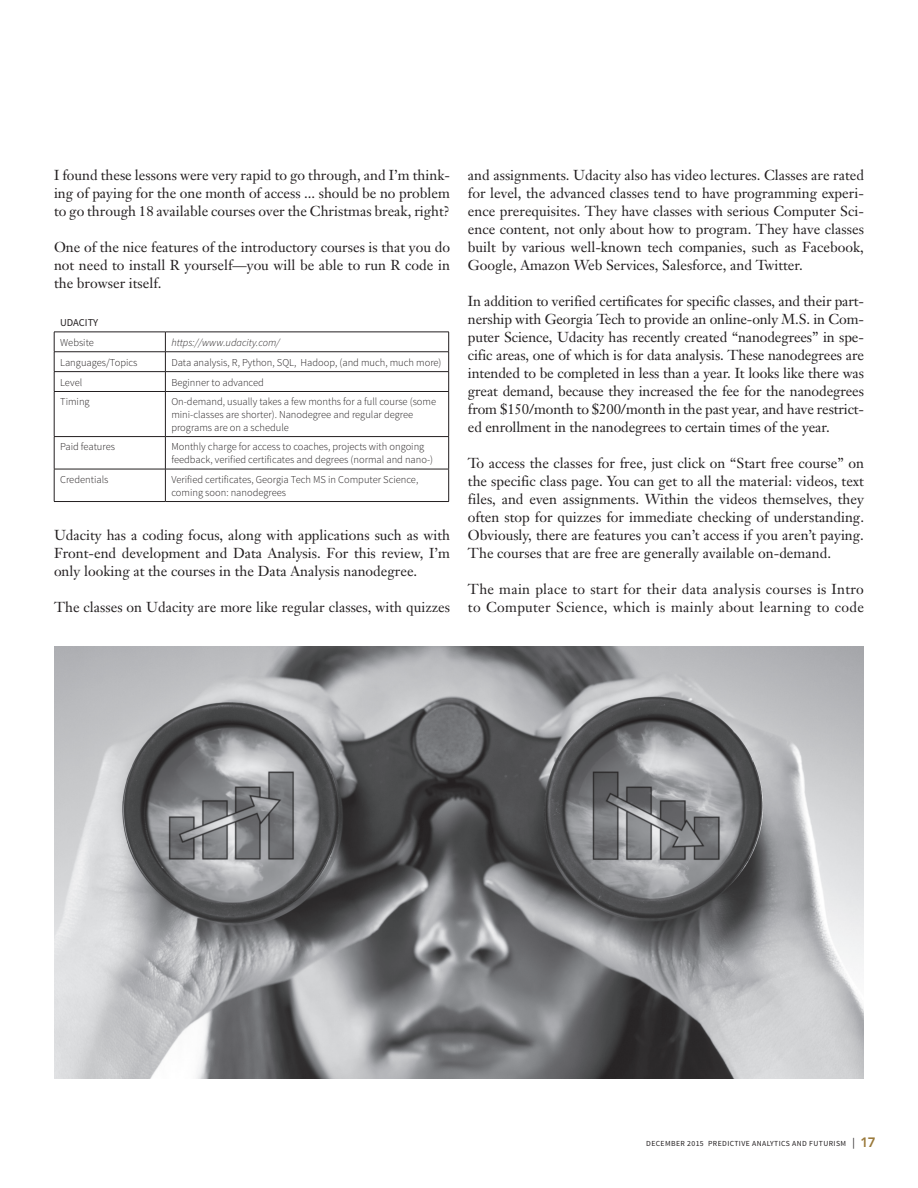
<style>
.page{position:relative;width:918px;height:1188px;background:#fff}
.page>*{position:absolute;margin:0;border:0;box-sizing:border-box;transform-origin:0 0}
.t1{font:14.25px/18px "Janson Text";color:#231f20;text-align:justify}
.t2{font:14.25px/18px "Janson Text";letter-spacing:.02em;color:#231f20}
.t3{font:300 10.5px/12.6px "Source Sans Pro";color:#231f20}
.t4{font:italic 300 10.5px "Source Sans Pro";color:#231f20}
.t5{font:10.5px "Source Sans Pro";letter-spacing:-.005em;color:#231f20}
.t6{font:7.8px "Source Sans Pro";letter-spacing:.05em;color:#231f20}
.s1{font-family:"Avenir LT Std";font-size:10.8px}
.s2{font-family:"Avenir LT Std";font-weight:800;font-size:13.5px;color:#9a793a}
</style>
<div class="page">
<hr style="left:54px;top:332px;width:111px;height:1px;background:#231f20">
<hr style="left:165px;top:332px;width:284px;height:1px;background:#231f20">
<hr style="left:54px;top:351px;width:111px;height:1px;background:#231f20">
<hr style="left:165px;top:351px;width:284px;height:1px;background:#231f20">
<hr style="left:54px;top:371px;width:111px;height:1px;background:#231f20">
<svg style="left:54px;top:332px;width:1px;height:59px"></svg>
<hr style="left:165px;top:371px;width:284px;height:1px;background:#231f20">
<svg style="left:165px;top:332px;width:1px;height:59px"></svg>
<svg style="left:448px;top:332px;width:1px;height:59px"></svg>
<hr style="left:54px;top:391px;width:111px;height:1px;background:#231f20">
<hr style="left:54px;top:392px;width:1px;height:44px;background:#231f20">
<hr style="left:165px;top:391px;width:284px;height:1px;background:#231f20">
<hr style="left:165px;top:392px;width:1px;height:44px;background:#231f20">
<hr style="left:448px;top:392px;width:1px;height:44px;background:#231f20">
<hr style="left:54px;top:436px;width:111px;height:1px;background:#231f20">
<hr style="left:54px;top:437px;width:1px;height:32px;background:#231f20">
<hr style="left:165px;top:436px;width:284px;height:1px;background:#231f20">
<hr style="left:165px;top:437px;width:1px;height:32px;background:#231f20">
<hr style="left:448px;top:437px;width:1px;height:32px;background:#231f20">
<hr style="left:54px;top:469px;width:111px;height:1px;background:#231f20">
<hr style="left:54px;top:469px;width:1px;height:32px;background:#231f20">
<hr style="left:165px;top:469px;width:284px;height:1px;background:#231f20">
<hr style="left:165px;top:469px;width:1px;height:32px;background:#231f20">
<hr style="left:448px;top:469px;width:1px;height:32px;background:#231f20">
<hr style="left:54px;top:501px;width:111px;height:1px;background:#231f20">
<hr style="left:165px;top:501px;width:284px;height:1px;background:#231f20">
<img style="left:54px;top:647px;width:810px;height:432px">
<p class="t1" style="left:54px;top:166px;width:398px">I found these lessons were very rapid to go through, and I’m think&shy;ing of paying for the one month of access ... should be no problem to go through 18 available courses over the Christmas break, right?</p>
<p class="t1" style="left:54px;top:238px;width:398px">One of the nice features of the introductory courses is that you do not need to install R yourself—you will be able to run R code in the browser itself.</p>
<p class="t5" style="left:60px;top:316px;width:39px">UDACITY</p>
<p class="t3" style="left:60px;top:336px;width:35px">Website</p>
<p class="t4" style="left:171px;top:336px;width:110px">https://www.udacity.com/</p>
<p class="t3" style="left:60px;top:356px;width:79px">Languages/Topics</p>
<p class="t3" style="left:171px;top:356px;width:272px">Data analysis, R, Python, SQL, Hadoop, (and much, much more)</p>
<p class="t3" style="left:60px;top:376px;width:24px">Level</p>
<p class="t3" style="left:171px;top:376px;width:94px">Beginner to advanced</p>
<p class="t3" style="left:60px;top:396px;width:31px">Timing</p>
<p class="t3" style="left:171px;top:396px;width:266px">On-demand, usually takes a few months for a full course (some mini-classes are shorter). Nanodegree and regular degree programs are on a schedule</p>
<p class="t3" style="left:60px;top:441px;width:56px">Paid features</p>
<p class="t3" style="left:171px;top:441px;width:263px">Monthly charge for access to coaches, projects with ongoing feedback, verified certificates and degrees (normal and nano-)</p>
<p class="t3" style="left:60px;top:473px;width:50px">Credentials</p>
<p class="t3" style="left:171px;top:473px;width:248px">Verified certificates, Georgia Tech MS in Computer Science, coming soon: nanodegrees</p>
<p class="t1" style="left:54px;top:526px;width:398px">Udacity has a coding focus, along with applications such as with Front-end development and Data Analysis. For this review, I’m only looking at the courses in the Data Analysis nanodegree.</p>
<p class="t1" style="left:54px;top:598px;width:397px">The classes on Udacity are more like regular classes, with quizzes</p>
<p class="t1" style="left:468px;top:166px;width:398px">and assignments. Udacity also has video lectures. Classes are rated for level, the advanced classes tend to have programming experi&shy;ence prerequisites. They have classes with serious Computer Sci&shy;ence content, not only about how to program. They have classes built by various well-known tech companies, such as Facebook, Google, Amazon Web Services, Salesforce, and Twitter.</p>
<p class="t1" style="left:468px;top:292px;width:398px">In addition to verified certificates for specific classes, and their part&shy;nership with Georgia Tech to provide an online-only M.S. in Com&shy;puter Science, Udacity has recently created “nanodegrees” in spe&shy;cific areas, one of which is for data analysis. These nanodegrees are intended to be completed in less than a year. It looks like there was great demand, because they increased the fee for the nanodegrees from $150/month to $200/month in the past year, and have restrict&shy;ed enrollment in the nanodegrees to certain times of the year.</p>
<p class="t1" style="left:468px;top:454px;width:398px">To access the classes for free, just click on “Start free course” on the specific class page. You can get to all the material: videos, text files, and even assignments. Within the videos themselves, they often stop for quizzes for immediate checking of understanding.<br>Obviously, there are features you can’t access if you aren’t paying.<br>The courses that are free are generally available on-demand.</p>
<p class="t2" style="left:468px;top:580px;width:398px">The main place to start for their data analysis courses is Intro to Computer Science, which is mainly about learning to code</p>
<p class="t6" style="left:646px;top:1138px;width:231px">DECEMBER 2015 PREDICTIVE ANALYTICS AND FUTURISM <span class="s1">|</span> <span class="s2">17</span></p>
</div>
